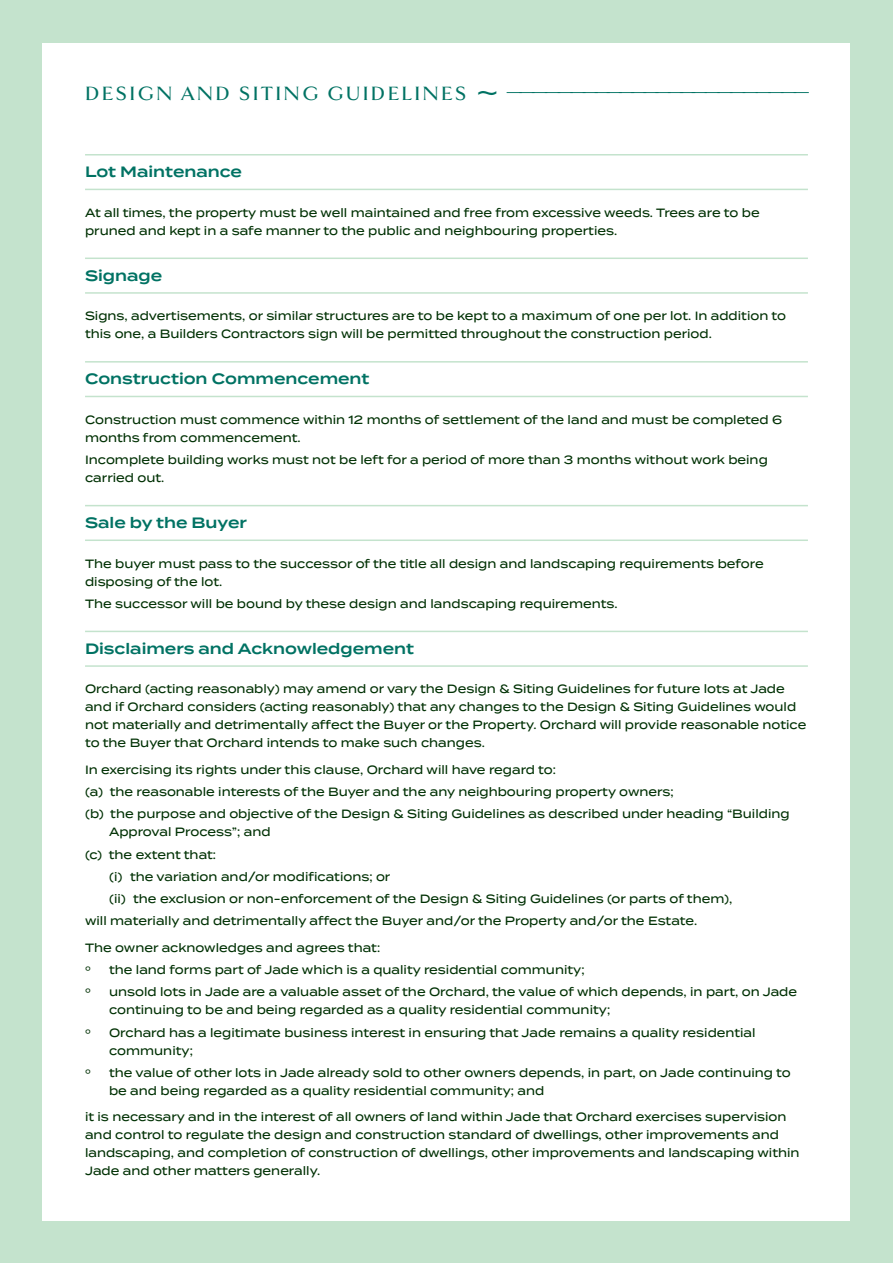
<style>
.page{position:relative;width:893px;height:1263px;background:#c4e3cd}
.page>*{position:absolute;margin:0;border:0;box-sizing:border-box;transform-origin:0 0}
.t1{font:700 20.25px "Goldenbook";letter-spacing:.11em;color:#007263}
.t2{font:600 15px "Termina";color:#007263}
.t3{font:500 12px/18px "Termina";color:#003104;scale:.95 1}
.t4{font:500 10.5px "Termina";color:#003104;scale:.95 1}
.s1{font-weight:900;font-size:36.45px}
</style>
<div class="page">
<div style="left:43px;top:43px;width:807px;height:1177px;background:#fff"></div>
<hr style="left:85px;top:189px;width:723px;height:1px;background:#c4e3cd">
<hr style="left:85px;top:154px;width:723px;height:1px;background:#c4e3cd">
<hr style="left:85px;top:292px;width:723px;height:2px;background:#c4e3cd">
<hr style="left:85px;top:258px;width:723px;height:1px;background:#c4e3cd">
<hr style="left:85px;top:396px;width:723px;height:1px;background:#c4e3cd">
<hr style="left:85px;top:361px;width:723px;height:2px;background:#c4e3cd">
<hr style="left:85px;top:539px;width:723px;height:2px;background:#c4e3cd">
<hr style="left:85px;top:505px;width:723px;height:1px;background:#c4e3cd">
<hr style="left:85px;top:665px;width:723px;height:2px;background:#c4e3cd">
<hr style="left:85px;top:631px;width:723px;height:1px;background:#c4e3cd">
<h1 class="t1" style="left:85px;top:82px;width:726px">DESIGN AND SITING GUIDELINES <span class="s1">~</span> <sup>________________________</sup></h1>
<p class="t2" style="left:85px;top:161px;width:159px">Lot Maintenance</p>
<p class="t3" style="left:85px;top:203px;width:712px">At all times, the property must be well maintained and free from excessive weeds. Trees are to be pruned and kept in a safe manner to the public and neighbouring properties.</p>
<p class="t2" style="left:85px;top:265px;width:79px">Signage</p>
<p class="t3" style="left:85px;top:307px;width:739px">Signs, advertisements, or similar structures are to be kept to a maximum of one per lot. In addition to this one, a Builders Contractors sign will be permitted throughout the construction period.</p>
<p class="t2" style="left:85px;top:368px;width:286px">Construction Commencement</p>
<p class="t3" style="left:85px;top:410px;width:735px">Construction must commence within 12 months of settlement of the land and must be completed 6 months from commencement.</p>
<p class="t3" style="left:85px;top:450px;width:720px">Incomplete building works must not be left for a period of more than 3 months without work being carried out.</p>
<p class="t2" style="left:85px;top:512px;width:163px">Sale by the Buyer</p>
<p class="t3" style="left:85px;top:554px;width:716px">The buyer must pass to the successor of the title all design and landscaping requirements before disposing of the lot.</p>
<p class="t3" style="left:85px;top:594px;width:562px">The successor will be bound by these design and landscaping requirements.</p>
<p class="t2" style="left:85px;top:638px;width:330px">Disclaimers and Acknowledgement</p>
<p class="t3" style="left:85px;top:680px;width:761px">Orchard (acting reasonably) may amend or vary the Design &amp; Siting Guidelines for future lots at Jade and if Orchard considers (acting reasonably) that any changes to the Design &amp; Siting Guidelines would not materially and detrimentally affect the Buyer or the Property. Orchard will provide reasonable notice to the Buyer that Orchard intends to make such changes.</p>
<p class="t3" style="left:85px;top:758px;width:743px;line-height:22.2px">In exercising its rights under this clause, Orchard will have regard to:<br>(a) the reasonable interests of the Buyer and the any neighbouring property owners;<br>(b) the purpose and objective of the Design &amp; Siting Guidelines as described under heading “Building</p>
<p class="t3" style="left:85px;top:821px;width:197px;line-height:22.2px;text-indent:24px">Approval Process”; and (c) the extent that:</p>
<p class="t3" style="left:109px;top:867px;width:298px">(i) the variation and/or modifications; or</p>
<p class="t3" style="left:109px;top:889px;width:658px">(ii) the exclusion or non-enforcement of the Design &amp; Siting Guidelines (or parts of them),</p>
<p class="t3" style="left:85px;top:912px;width:646px">will materially and detrimentally affect the Buyer and/or the Property and/or the Estate.</p>
<p class="t3" style="left:85px;top:938px;width:312px">The owner acknowledges and agrees that:</p>
<p class="t4" style="left:85px;top:963px;width:8px">º</p>
<p class="t3" style="left:109px;top:960px;width:502px">the land forms part of Jade which is a quality residential community;</p>
<p class="t4" style="left:85px;top:985px;width:8px">º</p>
<p class="t3" style="left:109px;top:983px;width:726px">unsold lots in Jade are a valuable asset of the Orchard, the value of which depends, in part, on Jade continuing to be and being regarded as a quality residential community;</p>
<p class="t4" style="left:85px;top:1025px;width:8px">º</p>
<p class="t3" style="left:109px;top:1023px;width:682px">Orchard has a legitimate business interest in ensuring that Jade remains a quality residential community;</p>
<p class="t4" style="left:85px;top:1065px;width:8px">º</p>
<p class="t3" style="left:109px;top:1063px;width:719px">the value of other lots in Jade already sold to other owners depends, in part, on Jade continuing to be and being regarded as a quality residential community; and</p>
<p class="t3" style="left:85px;top:1108px;width:754px">it is necessary and in the interest of all owners of land within Jade that Orchard exercises supervision and control to regulate the design and construction standard of dwellings, other improvements and landscaping, and completion of construction of dwellings, other improvements and landscaping within Jade and other matters generally.</p>
</div>
